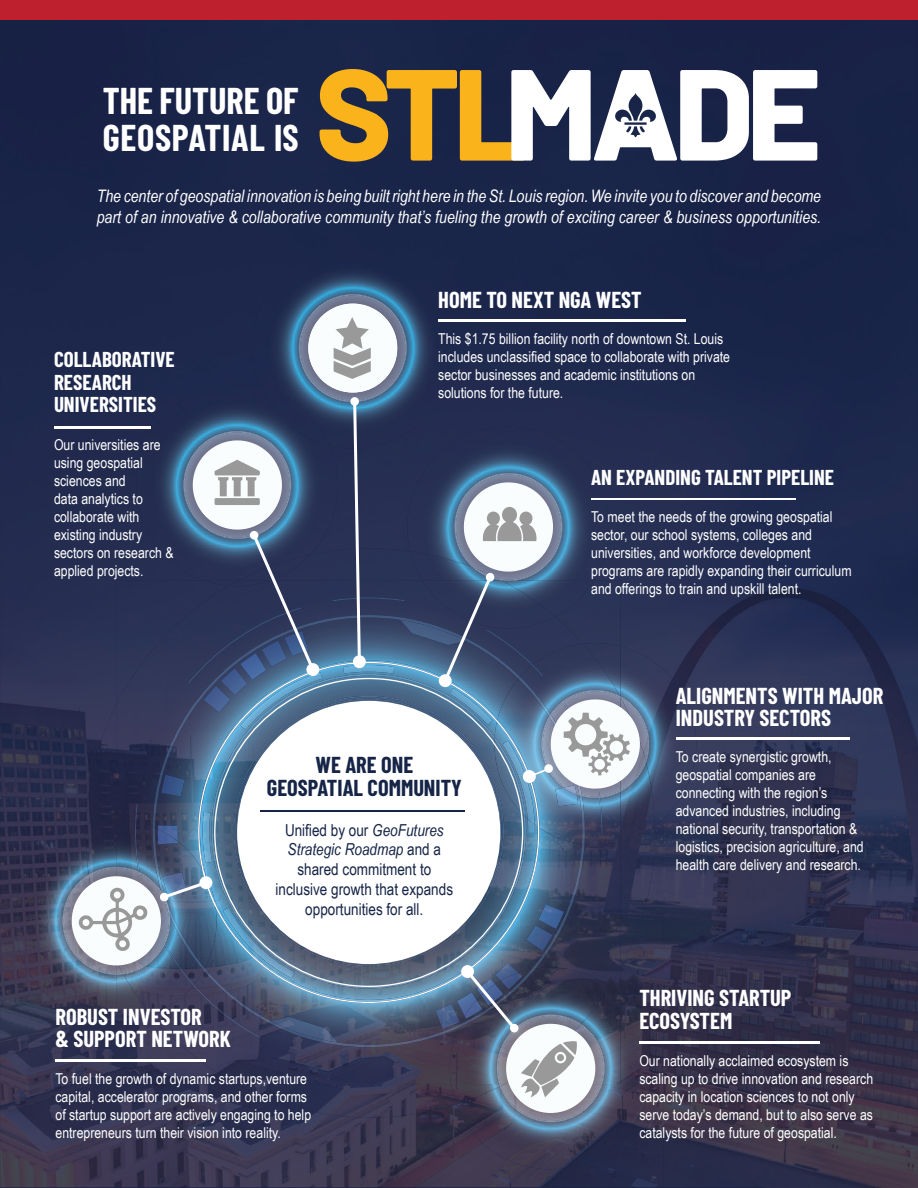
<style>
.page{position:relative;width:918px;height:1188px;background:#fff}
.page>*{position:absolute;margin:0;border:0;box-sizing:border-box;transform-origin:0 0}
.t1{font:700 36.45px "Barlow Condensed";letter-spacing:.02em;color:#fff}
.t2{font:700 36.45px "Barlow Condensed";color:#fff}
.Paragraph_Style_1{font:700 22.5px/22.5px "Barlow Condensed";color:#fff}
.t3{font:700 22.5px/22.5px "Barlow Condensed";color:#162547;text-align:center}
.Paragraph_Style_1-2{font:700 21px/22.5px "Barlow Condensed";color:#fff}
.t4{font:italic 17.25px/20.7px "Arial Narrow";color:#fff}
.t5{font:16.5px/19.8px "Arial Narrow";color:#162547;text-align:center}
.t6{font:15px/18px "Arial Narrow";color:#fff}
.s1{font-style:italic}
</style>
<div class="page">
<div style="left:0;top:19px;width:305px;height:413px;background:#1a254a"></div>
<div style="left:305px;top:19px;width:460px;height:251px;background:#192449"></div>
<img style="left:765px;top:19px;width:153px;height:1168px">
<div style="left:454px;top:270px;width:311px;height:216px;background:#1e284d"></div>
<img style="left:0;top:432px;width:136px;height:323px">
<img style="left:403px;top:449px;width:4px;height:99px">
<div style="left:609px;top:486px;width:156px;height:107px;background:#262e53"></div>
<img style="left:620px;top:593px;width:145px;height:109px">
<img style="left:664px;top:702px;width:101px;height:485px">
<img style="left:0;top:755px;width:86px;height:109px">
<img style="left:613px;top:826px;width:51px;height:361px">
<img style="left:0;top:864px;width:50px;height:323px">
<img style="left:50px;top:1022px;width:102px;height:165px">
<img style="left:152px;top:1084px;width:358px;height:103px">
<img style="left:510px;top:1169px;width:103px;height:18px">
<img style="left:403px;top:548px;width:4px;height:33px">
<img style="left:86px;top:703px;width:31px;height:117px">
<img style="left:620px;top:842px;width:35px;height:127px">
<img style="left:236px;top:1084px;width:220px;height:34px">
<img style="left:407px;top:427px;width:202px;height:154px">
<img style="left:410px;top:551px;width:34px;height:30px">
<img style="left:620px;top:646px;width:76px;height:180px">
<img style="left:620px;top:763px;width:35px;height:79px">
<img style="left:456px;top:995px;width:196px;height:174px">
<img style="left:451px;top:1084px;width:49px;height:20px">
<div style="left:117px;top:581px;width:50px;height:53px;background:#283154"></div>
<img style="left:583px;top:581px;width:37px;height:49px">
<img style="left:583px;top:630px;width:37px;height:13px">
<img style="left:117px;top:1022px;width:100px;height:62px">
<img style="left:167px;top:581px;width:31px;height:150px">
<img style="left:403px;top:581px;width:180px;height:63px">
<img style="left:117px;top:634px;width:50px;height:186px">
<img style="left:193px;top:731px;width:5px;height:51px">
<img style="left:167px;top:782px;width:50px;height:291px">
<img style="left:584px;top:845px;width:36px;height:142px">
<img style="left:217px;top:1003px;width:50px;height:81px">
<img style="left:267px;top:1003px;width:51px;height:81px">
<img style="left:420px;top:1003px;width:30px;height:81px">
<img style="left:152px;top:1015px;width:15px;height:17px">
<img style="left:318px;top:1003px;width:102px;height:81px">
<img style="left:559px;top:581px;width:35px;height:36px">
<img style="left:422px;top:581px;width:22px;height:34px">
<img style="left:583px;top:643px;width:37px;height:1px">
<img style="left:559px;top:644px;width:61px;height:201px">
<img style="left:610px;top:987px;width:10px;height:97px">
<img style="left:450px;top:967px;width:160px;height:117px">
<img style="left:599px;top:798px;width:3px;height:36px">
<img style="left:193px;top:1003px;width:68px;height:35px">
<img style="left:135px;top:804px;width:3px;height:16px">
<img style="left:403px;top:615px;width:41px;height:45px">
<img style="left:189px;top:670px;width:9px;height:41px">
<img style="left:153px;top:710px;width:40px;height:110px">
<img style="left:539px;top:844px;width:45px;height:124px">
<img style="left:217px;top:1003px;width:32px;height:8px">
<img style="left:248px;top:1007px;width:212px;height:40px">
<img style="left:539px;top:677px;width:46px;height:167px">
<img style="left:460px;top:1003px;width:75px;height:25px">
<img style="left:161px;top:775px;width:24px;height:22px">
<img style="left:539px;top:929px;width:14px;height:22px">
<img style="left:539px;top:904px;width:25px;height:25px">
<img style="left:457px;top:1003px;width:8px;height:13px">
<img style="left:465px;top:1003px;width:1px;height:16px">
<img style="left:436px;top:1004px;width:24px;height:25px">
<img style="left:555px;top:798px;width:23px;height:8px">
<svg style="left:198px;top:662px;width:341px;height:341px;background:#587b9b"></svg>
<svg style="left:214px;top:678px;width:309px;height:309px;background:#597a97"></svg>
<div style="left:237px;top:701px;width:263px;height:263px;background:#fff;border-radius:50%"></div>
<img style="left:448px;top:474px;width:121px;height:106px">
<img style="left:500px;top:1084px;width:103px;height:39px">
<img style="left:604px;top:1024px;width:1px;height:60px">
<img style="left:500px;top:1084px;width:102px;height:38px">
<svg style="left:499px;top:1084px;width:5px;height:3px"></svg>
<img style="left:581px;top:1024px;width:23px;height:60px">
<img style="left:497px;top:1015px;width:84px;height:69px">
<div style="left:506px;top:1024px;width:89px;height:89px;background:#fafdfd;border-radius:50%"></div>
<img style="left:646px;top:697px;width:7px;height:65px">
<div style="left:306px;top:663px;width:13px;height:13px;background:#fff;border-radius:50%"></div>
<img style="left:252px;top:247px;width:202px;height:202px">
<img style="left:292px;top:295px;width:121px;height:107px">
<div style="left:439px;top:674px;width:13px;height:13px;background:#fff;border-radius:50%"></div>
<div style="left:523px;top:770px;width:13px;height:13px;background:#fff;border-radius:50%"></div>
<div style="left:461px;top:965px;width:13px;height:13px;background:#fff;border-radius:50%"></div>
<div style="left:510px;top:1024px;width:9px;height:8px;background:#fff;border-radius:50%"></div>
<img style="left:136px;top:384px;width:51px;height:197px">
<img style="left:177px;top:432px;width:10px;height:106px">
<img style="left:15px;top:824px;width:102px;height:198px">
<img style="left:86px;top:820px;width:31px;height:54px">
<img style="left:117px;top:1015px;width:35px;height:7px">
<img style="left:117px;top:820px;width:100px;height:195px">
<img style="left:165px;top:971px;width:29px;height:14px">
<img style="left:135px;top:822px;width:5px;height:45px">
<img style="left:153px;top:827px;width:52px;height:144px">
<img style="left:171px;top:872px;width:15px;height:9px">
<img style="left:158px;top:829px;width:20px;height:15px">
<img style="left:202px;top:869px;width:14px;height:39px">
<img style="left:62px;top:874px;width:55px;height:101px">
<img style="left:123px;top:867px;width:48px;height:108px">
<img style="left:63px;top:875px;width:54px;height:99px">
<img style="left:89px;top:867px;width:28px;height:9px">
<img style="left:117px;top:867px;width:53px;height:107px">
<img style="left:161px;top:892px;width:9px;height:23px">
<div style="left:72px;top:876px;width:89px;height:89px;background:#fafdfd;border-radius:50%"></div>
<div style="left:199px;top:876px;width:13px;height:13px;background:#fff;border-radius:50%"></div>
<div style="left:160px;top:893px;width:9px;height:8px;background:#fff;border-radius:50%"></div>
<svg style="left:529px;top:693px;width:117px;height:105px"></svg>
<svg style="left:79px;top:888px;width:69px;height:63px"></svg>
<svg style="left:521px;top:1041px;width:56px;height:57px"></svg>
<div style="left:557px;top:1054px;width:7px;height:7px;background:#999;border-radius:50%"></div>
<svg style="left:187px;top:298px;width:216px;height:372px;background:#52617e"></svg>
<svg style="left:444px;top:476px;width:115px;height:205px"></svg>
<svg style="left:164px;top:881px;width:42px;height:17px"></svg>
<svg style="left:466px;top:971px;width:49px;height:58px;background:#566481"></svg>
<hr style="left:438px;top:319px;width:248px;height:2px;background:#fff">
<hr style="left:591px;top:498px;width:204px;height:2px;background:#fff">
<hr style="left:676px;top:737px;width:174px;height:3px;background:#fff">
<hr style="left:639px;top:1041px;width:181px;height:2px;background:#fff">
<hr style="left:56px;top:1059px;width:150px;height:3px;background:#fff">
<hr style="left:54px;top:426px;width:96px;height:3px;background:#fff">
<hr style="left:261px;top:810px;width:204px;height:2px;background:#162547">
<div style="left:0;top:0;width:918px;height:19px;background:#be202e"></div>
<svg style="left:320px;top:69px;width:497px;height:93px"></svg>
<p class="t2" style="left:103px;top:75px;width:197px">THE FUTURE OF</p>
<p class="t1" style="left:103px;top:112px;width:197px">GEOSPATIAL IS</p>
<p class="t4" style="left:97px;top:185px;width:726px">The center of geospatial innovation is being built right here in the St. Louis region. We invite you to discover and become part of an innovative &amp; collaborative community that’s fueling the growth of exciting career &amp; business opportunities.</p>
<p class="Paragraph_Style_1-2" style="left:54px;top:347px;width:122px">COLLABORATIVE</p>
<p class="Paragraph_Style_1-2" style="left:54px;top:370px;width:104px">RESEARCH<br>UNIVERSITIES</p>
<p class="t6" style="left:54px;top:435px;width:121px">Our universities are using geospatial sciences and<br>data analytics to collaborate with existing industry sectors on research &amp; applied projects.</p>
<p class="Paragraph_Style_1" style="left:56px;top:1004px;width:177px">ROBUST INVESTOR<br>&amp; SUPPORT NETWORK</p>
<p class="Paragraph_Style_1" style="left:438px;top:287px;width:205px">HOME TO NEXT NGA WEST</p>
<p class="t6" style="left:438px;top:329px;width:293px">This $1.75 billion facility north of downtown St. Louis includes unclassified space to collaborate with private sector businesses and academic institutions on solutions for the future.</p>
<p class="Paragraph_Style_1-2" style="left:591px;top:465px;width:244px">AN EXPANDING TALENT PIPELINE</p>
<p class="t6" style="left:591px;top:508px;width:262px">To meet the needs of the growing geospatial sector, our school systems, colleges and universities, and workforce development programs are rapidly expanding their curriculum and offerings to train and upskill talent.</p>
<p class="t3" style="left:267px;top:752px;width:197px">WE ARE ONE<br>GEOSPATIAL COMMUNITY</p>
<p class="t5" style="left:276px;top:819px;width:179px">Unified by our <span class="s1">GeoFutures<br>Strategic Roadmap</span> and a shared commitment to inclusive growth that expands opportunities for all.</p>
<p class="Paragraph_Style_1" style="left:676px;top:683px;width:209px">ALIGNMENTS WITH MAJOR<br>INDUSTRY SECTORS</p>
<p class="t6" style="left:676px;top:747px;width:189px">To create synergistic growth, geospatial companies are connecting with the region’s advanced industries, including national security, transportation &amp; logistics, precision agriculture, and health care delivery and research.</p>
<p class="Paragraph_Style_1" style="left:639px;top:986px;width:154px">THRIVING STARTUP<br>ECOSYSTEM</p>
<p class="t6" style="left:56px;top:1069px;width:257px">To fuel the growth of dynamic startups,venture capital, accelerator programs, and other forms of startup support are actively engaging to help entrepreneurs turn their vision into reality.</p>
<p class="t6" style="left:639px;top:1051px;width:235px">Our nationally acclaimed ecosystem is scaling up to drive innovation and research capacity in location sciences to not only serve today’s demand, but to also serve as catalysts for the future of geospatial.</p>
</div>
